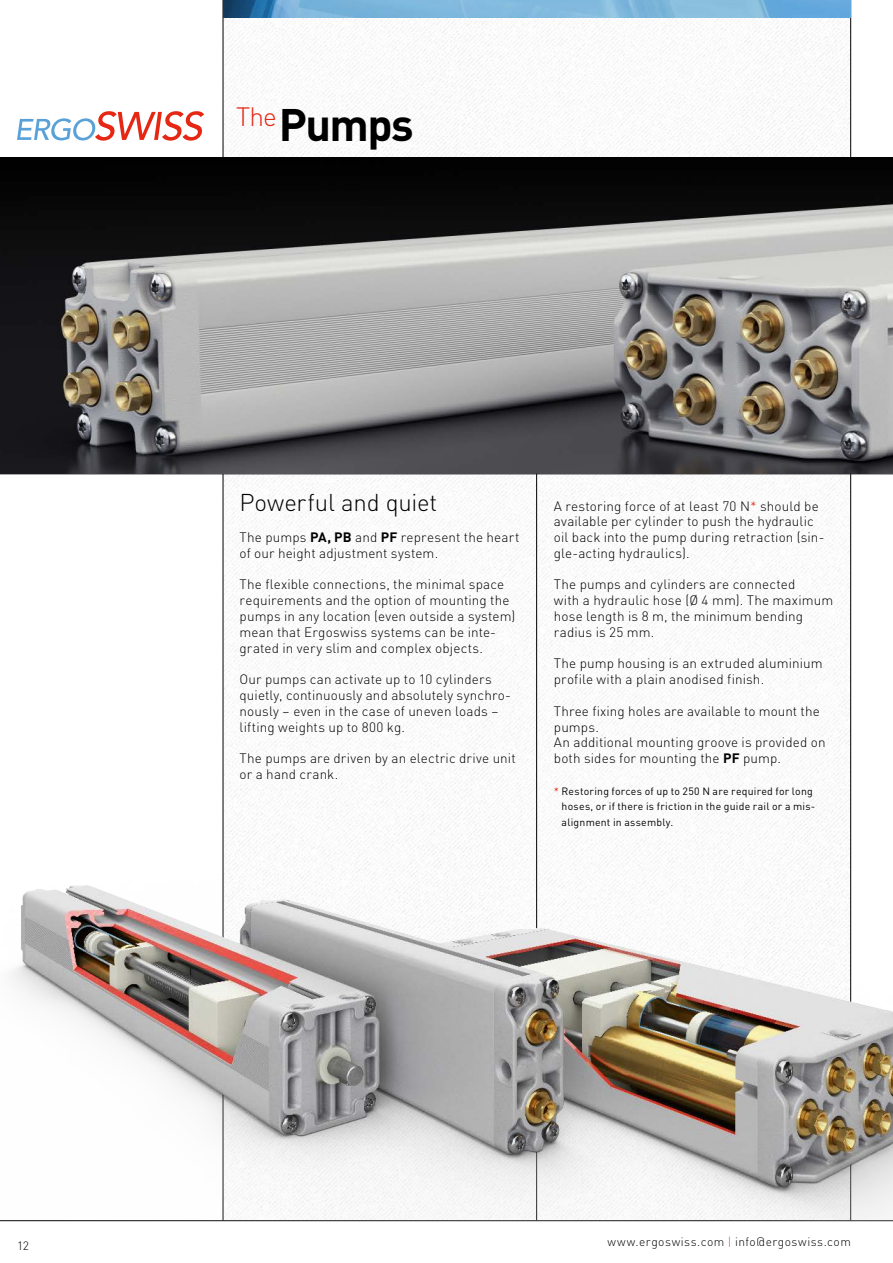
<style>
.page{position:relative;width:893px;height:1263px;background:#fff}
.page>*{position:absolute;margin:0;border:0;box-sizing:border-box;transform-origin:0 0}
.t1{font:700 45px "DIN Pro";letter-spacing:-.035em;color:#000}
.t2{font:300 24px "DIN Pro";letter-spacing:-.01em;color:#000}
.t3{font:300 13.5px/15.8px "DIN Pro";letter-spacing:.01em;color:#000}
.t4{font:300 12px "DIN Pro";letter-spacing:.035em;color:#000}
.t5{font:10.5px/15.8px "DIN Pro";letter-spacing:.02em;color:#000}
.s1{font-weight:700}
.s2{color:#e52713}
</style>
<div class="page">
<img style="left:224px;top:17px;width:626px;height:140px">
<hr style="left:850px;top:0;width:1px;height:1220px;background:#000">
<hr style="left:0;top:1220px;width:893px;height:1px;background:#000">
<hr style="left:223px;top:0;width:1px;height:1220px;background:#000">
<hr style="left:0;top:157px;width:893px;height:1px;background:#000">
<hr style="left:0;top:474px;width:893px;height:1px;background:#000">
<img style="left:223px;top:0;width:627px;height:17px">
<svg style="left:17px;top:111px;width:187px;height:30px"></svg>
<img style="left:0;top:158px;width:893px;height:316px">
<hr style="left:536px;top:474px;width:1px;height:746px;background:#000">
<img style="left:12px;top:798px;width:881px;height:422px">
<h1 class="t1" style="left:236px;top:87px;width:179px"><sup>The</sup>Pumps</h1>
<h2 class="t2" style="left:240px;top:484px;width:199px">Powerful and quiet</h2>
<p class="t3" style="left:240px;top:528px;width:281px">The pumps <span class="s1">PA, PB</span> and <span class="s1">PF</span> represent the heart of our height adjustment system.</p>
<p class="t3" style="left:240px;top:576px;width:277px">The flexible connections, the minimal space requirements and the option of mounting the pumps in any location (even outside a system) mean that Ergoswiss systems can be inte&shy;grated in very slim and complex objects.</p>
<p class="t3" style="left:240px;top:670px;width:273px">Our pumps can activate up to 10 cylinders quietly, continuously and absolutely synchro&shy;nously – even in the case of uneven loads – lifting weights up to 800 kg.</p>
<p class="t3" style="left:240px;top:749px;width:278px">The pumps are driven by an electric drive unit or a hand crank.</p>
<p class="t3" style="left:554px;top:497px;width:272px">A restoring force of at least 70 N<span class="s2">*</span> should be available per cylinder to push the hydraulic oil back into the pump during retraction (sin&shy;gle-acting hydraulics).</p>
<p class="t3" style="left:554px;top:576px;width:281px">The pumps and cylinders are connected<br>with a hydraulic hose (Ø 4 mm). The maximum hose length is 8 m, the minimum bending radius is 25 mm.</p>
<p class="t3" style="left:554px;top:655px;width:270px">The pump housing is an extruded aluminium profile with a plain anodised finish.</p>
<p class="t3" style="left:554px;top:702px;width:273px">Three fixing holes are available to mount the pumps.<br>An additional mounting groove is provided on both sides for mounting the <span class="s1">PF</span> pump.</p>
<p class="t5" style="left:562px;top:782px;width:255px;text-indent:-8px"><span class="s2">*</span> Restoring forces of up to 250 N are required for long hoses, or if there is friction in the guide rail or a mis&shy;alignment in assembly.</p>
<p class="t4" style="left:17px;top:1237px;width:13px">12</p>
<p class="t4" style="left:608px;top:1232px;width:245px">www.ergoswiss.com <span class="s2">|</span> info@ergoswiss.com</p>
</div>
